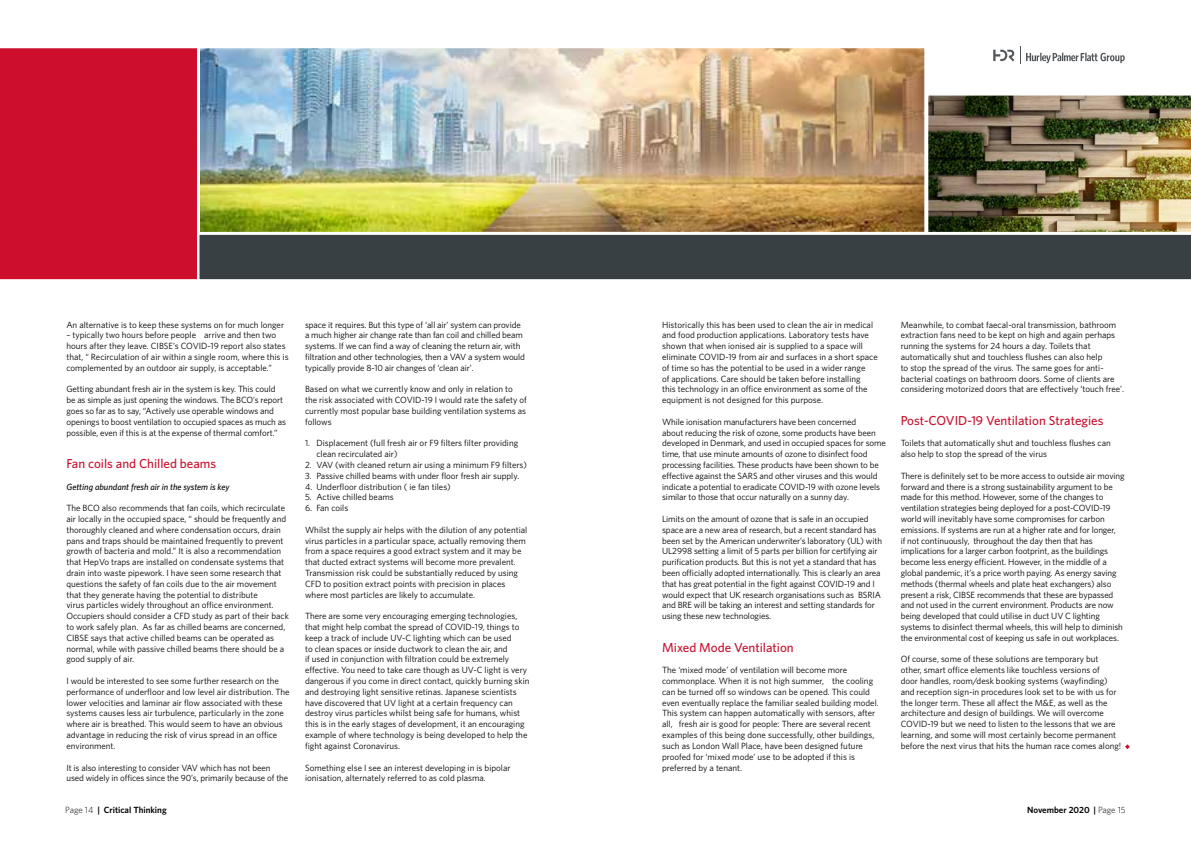
<style>
.page{position:relative;width:1191px;height:842px;background:#fff}
.page>*{position:absolute;margin:0;border:0;box-sizing:border-box;transform-origin:0 0}
.t1{font:500 13px "Whitney";color:#c8102e}
.t2{font:9px/10.8px "Whitney";color:#000}
.t3{font:600 9px "Whitney";color:#000}
.t4{font:italic 500 9px "Whitney";color:#000}
.s1{font-weight:300}
</style>
<div class="page">
<div style="left:0;top:48px;width:197px;height:232px;background:#ce0e2d"></div>
<img style="left:201px;top:49px;width:722px;height:182px">
<div style="left:198px;top:46px;width:728px;height:188px;border:2px solid #fff"></div>
<img style="left:928px;top:95px;width:263px;height:137px">
<div style="left:199px;top:234px;width:992px;height:46px;background:#384044"></div>
<svg style="left:1125px;top:744px;width:4px;height:5px"></svg>
<svg style="left:993px;top:50px;width:21px;height:11px"></svg>
<svg style="left:1020px;top:47px;width:104px;height:17px"></svg>
<p class="t2" style="left:66px;top:319px;width:219px">An alternative is to keep these systems on for much longer</p>
<p class="t2" style="left:66px;top:330px;width:224px">– typically two hours before people arrive and then two hours after they leave. CIBSE’s COVID-19 report also states that, “ Recirculation of air within a single room, where this is complemented by an outdoor air supply, is acceptable.”</p>
<p class="t2" style="left:66px;top:384px;width:221px">Getting abundant fresh air in the system is key. This could be as simple as just opening the windows. The BCO’s report goes so far as to say, “Actively use operable windows and openings to boost ventilation to occupied spaces as much as possible, even if this is at the expense of thermal comfort.”</p>
<h1 class="t1" style="left:66px;top:455px;width:151px">Fan coils and Chilled beams</h1>
<p class="t4" style="left:66px;top:481px;width:165px">Getting abundant fresh air in the system is key</p>
<p class="t2" style="left:66px;top:502px;width:224px">The BCO also recommends that fan coils, which recirculate air locally in the occupied space, “ should be frequently and thoroughly cleaned and where condensation occurs, drain pans and traps should be maintained frequently to prevent growth of bacteria and mold.” It is also a recommendation that HepVo traps are installed on condensate systems that drain into waste pipework. I have seen some research that questions the safety of fan coils due to the air movement that they generate having the potential to distribute<br>virus particles widely throughout an office environment.<br>Occupiers should consider a CFD study as part of their back to work safely plan. As far as chilled beams are concerned, CIBSE says that active chilled beams can be operated as normal, while with passive chilled beams there should be a good supply of air.</p>
<p class="t2" style="left:66px;top:675px;width:225px">I would be interested to see some further research on the performance of underfloor and low level air distribution. The lower velocities and laminar air flow associated with these systems causes less air turbulence, particularly in the zone where air is breathed. This would seem to have an obvious advantage in reducing the risk of virus spread in an office environment.</p>
<p class="t2" style="left:66px;top:762px;width:223px">It is also interesting to consider VAV which has not been used widely in offices since the 90’s, primarily because of the</p>
<p class="t2" style="left:305px;top:319px;width:221px">space it requires. But this type of ‘all air’ system can provide a much higher air change rate than fan coil and chilled beam systems. If we can find a way of cleaning the return air, with filtration and other technologies, then a VAV a system would typically provide 8-10 air changes of ‘clean air’.</p>
<p class="t2" style="left:305px;top:384px;width:223px">Based on what we currently know and only in relation to the risk associated with COVID-19 I would rate the safety of currently most popular base building ventilation systems as follows</p>
<p class="t2" style="left:316px;top:438px;width:203px;text-indent:-11px">1. Displacement (full fresh air or F9 filters filter providing clean recirculated air)</p>
<p class="t2" style="left:305px;top:459px;width:223px">2. VAV (with cleaned return air using a minimum F9 filters)</p>
<p class="t2" style="left:305px;top:470px;width:216px">3. Passive chilled beams with under floor fresh air supply.</p>
<p class="t2" style="left:305px;top:481px;width:147px">4. Underfloor distribution ( ie fan tiles)</p>
<p class="t2" style="left:305px;top:492px;width:90px">5. Active chilled beams</p>
<p class="t2" style="left:305px;top:502px;width:45px">6. Fan coils</p>
<p class="t2" style="left:305px;top:524px;width:224px">Whilst the supply air helps with the dilution of any potential virus particles in a particular space, actually removing them from a space requires a good extract system and it may be that ducted extract systems will become more prevalent.<br>Transmission risk could be substantially reduced by using CFD to position extract points with precision in places where most particles are likely to accumulate.</p>
<p class="t2" style="left:305px;top:610px;width:226px">There are some very encouraging emerging technologies, that might help combat the spread of COVID-19, things to keep a track of include UV-C lighting which can be used<br>to clean spaces or inside ductwork to clean the air, and<br>if used in conjunction with filtration could be extremely effective. You need to take care though as UV-C light is very dangerous if you come in direct contact, quickly burning skin and destroying light sensitive retinas. Japanese scientists have discovered that UV light at a certain frequency can destroy virus particles whilst being safe for humans, whist this is in the early stages of development, it an encouraging example of where technology is being developed to help the fight against Coronavirus.</p>
<p class="t2" style="left:305px;top:762px;width:207px">Something else I see an interest developing in is bipolar ionisation, alternately referred to as cold plasma.</p>
<p class="t2" style="left:662px;top:319px;width:217px">Historically this has been used to clean the air in medical and food production applications. Laboratory tests have shown that when ionised air is supplied to a space will eliminate COVID-19 from air and surfaces in a short space of time so has the potential to be used in a wider range<br>of applications. Care should be taken before installing<br>this technology in an office environment as some of the equipment is not designed for this purpose.</p>
<p class="t2" style="left:662px;top:416px;width:225px">While ionisation manufacturers have been concerned<br>about reducing the risk of ozone, some products have been developed in Denmark, and used in occupied spaces for some time, that use minute amounts of ozone to disinfect food processing facilities. These products have been shown to be effective against the SARS and other viruses and this would indicate a potential to eradicate COVID-19 with ozone levels similar to those that occur naturally on a sunny day.</p>
<p class="t2" style="left:662px;top:513px;width:221px">Limits on the amount of ozone that is safe in an occupied space are a new area of research, but a recent standard has been set by the American underwriter’s laboratory (UL) with UL2998 setting a limit of 5 parts per billion for certifying air purification products. But this is not yet a standard that has been officially adopted internationally. This is clearly an area that has great potential in the fight against COVID-19 and I would expect that UK research organisations such as BSRIA and BRE will be taking an interest and setting standards for using these new technologies.</p>
<h1 class="t1" style="left:662px;top:639px;width:133px">Mixed Mode Ventilation</h1>
<p class="t2" style="left:662px;top:664px;width:218px">The ‘mixed mode’ of ventilation will become more commonplace. When it is not high summer, the cooling can be turned off so windows can be opened. This could even eventually replace the familiar sealed building model.<br>This system can happen automatically with sensors, after all, fresh air is good for people: There are several recent examples of this being done successfully, other buildings, such as London Wall Place, have been designed future proofed for ‘mixed mode’ use to be adopted if this is preferred by a tenant.</p>
<p class="t2" style="left:900px;top:319px;width:225px">Meanwhile, to combat faecal-oral transmission, bathroom extraction fans need to be kept on high and again perhaps running the systems for 24 hours a day. Toilets that automatically shut and touchless flushes can also help<br>to stop the spread of the virus. The same goes for anti&shy;bacterial coatings on bathroom doors. Some of clients are considering motorized doors that are effectively ‘touch free’.</p>
<h1 class="t1" style="left:900px;top:412px;width:204px">Post-COVID-19 Ventilation Strategies</h1>
<p class="t2" style="left:900px;top:438px;width:212px">Toilets that automatically shut and touchless flushes can also help to stop the spread of the virus</p>
<p class="t2" style="left:900px;top:470px;width:225px">There is definitely set to be more access to outside air moving forward and there is a strong sustainability argument to be made for this method. However, some of the changes to ventilation strategies being deployed for a post-COVID-19 world will inevitably have some compromises for carbon emissions. If systems are run at a higher rate and for longer,<br>if not continuously, throughout the day then that has implications for a larger carbon footprint, as the buildings become less energy efficient. However, in the middle of a global pandemic, it’s a price worth paying. As energy saving methods (thermal wheels and plate heat exchangers) also present a risk, CIBSE recommends that these are bypassed and not used in the current environment. Products are now being developed that could utilise in duct UV C lighting systems to disinfect thermal wheels, this will help to diminish the environmental cost of keeping us safe in out workplaces.</p>
<p class="t2" style="left:900px;top:654px;width:222px">Of course, some of these solutions are temporary but other, smart office elements like touchless versions of<br>door handles, room/desk booking systems (wayfinding) and reception sign-in procedures look set to be with us for the longer term. These all affect the M&amp;E, as well as the architecture and design of buildings. We will overcome COVID-19 but we need to listen to the lessons that we are learning, and some will most certainly become permanent before the next virus that hits the human race comes along!</p>
<p class="t3" style="left:65px;top:804px;width:103px"><span class="s1">Page 14</span> | Critical Thinking</p>
<p class="t3" style="left:1027px;top:804px;width:100px">November 2020 | <span class="s1">Page 15</span></p>
</div>
